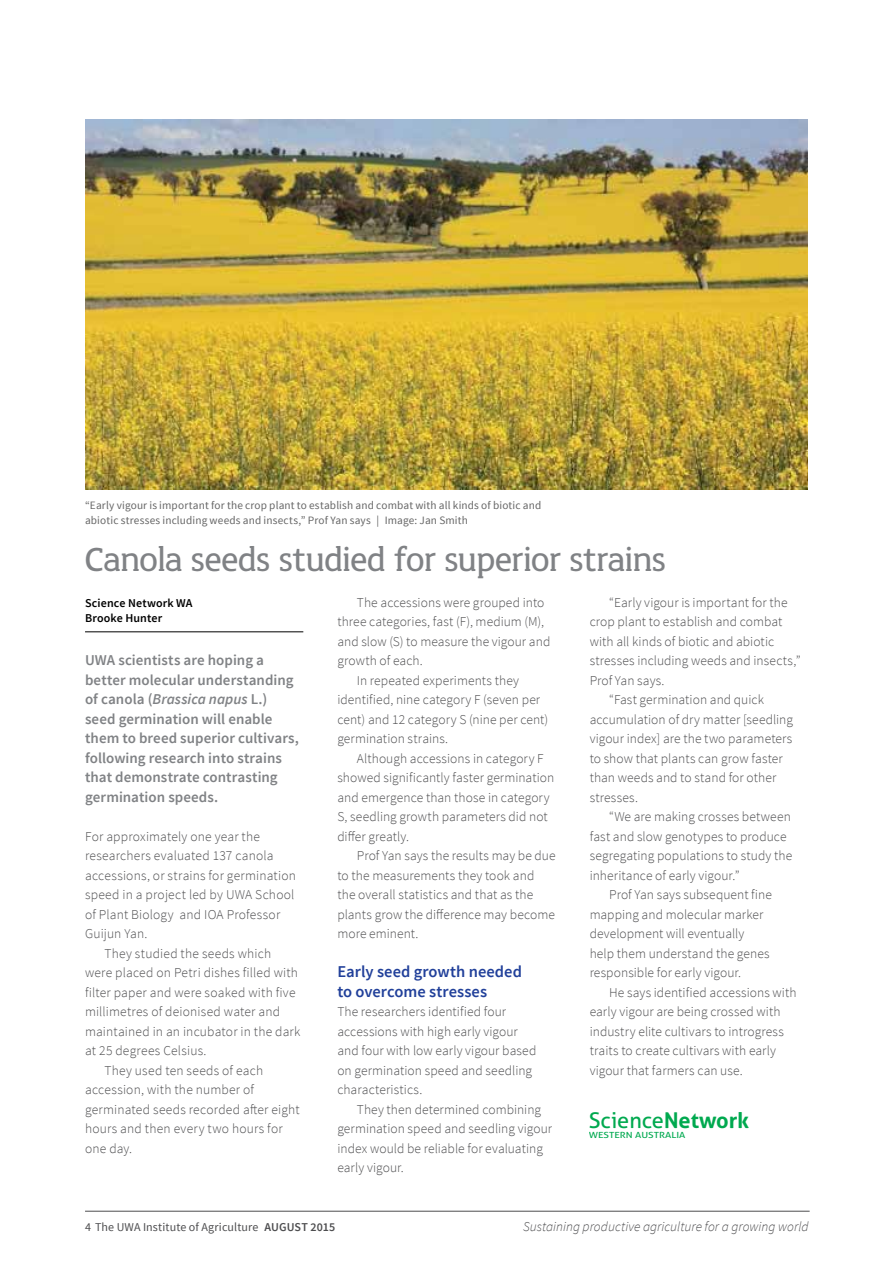
<style>
.page{position:relative;width:893px;height:1263px;background:#fff}
.page>*{position:absolute;margin:0;border:0;box-sizing:border-box;transform-origin:0 0}
.t1{font:36px "UWA";letter-spacing:-.015em;color:#808285}
.t2{font:21.75px "Aller";color:#00a94f}
.t3{font:600 16.5px/19.5px "Source Sans Pro";color:#21409a}
.t4{font:600 15px/19.5px "Source Sans Pro";letter-spacing:.005em;color:#808285}
.t5{font:300 13.5px/19.5px "Source Sans Pro";letter-spacing:.01em;color:#4d4d4f}
.t6{font:italic 300 13.5px "Source Sans Pro";color:#4d4d4f}
.t7{font:12px "Source Sans Pro";letter-spacing:.01em;color:#4d4d4f}
.t8{font:600 12px/14.7px "Source Sans Pro";letter-spacing:.01em;color:#000}
.t9{font:11.25px/14.7px "Source Sans Pro";letter-spacing:.015em;color:#666}
.t10{font:8.4px "Aller";color:#00a94f;scale:1.2 1}
.s1{font-style:italic}
.s2{font-weight:700}
.s3{font-weight:600}
</style>
<div class="page">
<hr style="left:85px;top:631px;width:218px;height:1px;background:#000">
<img style="left:85px;top:119px;width:723px;height:371px">
<hr style="left:85px;top:1211px;width:725px;height:1px;background:#4d4d4f">
<p class="t9" style="left:85px;top:498px;width:458px">“Early vigour is important for the crop plant to establish and combat with all kinds of biotic and abiotic stresses including weeds and insects,” Prof Yan says | Image: Jan Smith</p>
<h1 class="t1" style="left:85px;top:540px;width:582px">Canola seeds studied for superior strains</h1>
<p class="t8" style="left:85px;top:596px;width:109px">Science Network WA<br>Brooke Hunter</p>
<p class="t5" style="left:357px;top:592px;width:189px">The accessions were grouped into</p>
<p class="t5" style="left:337px;top:612px;width:208px">three categories, fast (F), medium (M),</p>
<p class="t5" style="left:337px;top:631px;width:214px">and slow (S) to measure the vigour and</p>
<p class="t5" style="left:337px;top:651px;width:87px">growth of each.</p>
<p class="t5" style="left:357px;top:670px;width:164px">In repeated experiments they</p>
<p class="t5" style="left:337px;top:690px;width:204px">identified, nine category F (seven per</p>
<p class="t5" style="left:337px;top:709px;width:213px">cent) and 12 category S (nine per cent)</p>
<p class="t5" style="left:337px;top:729px;width:112px">germination strains.</p>
<p class="t5" style="left:357px;top:748px;width:188px">Although accessions in category F</p>
<p class="t5" style="left:337px;top:768px;width:219px">showed significantly faster germination</p>
<p class="t5" style="left:337px;top:787px;width:214px">and emergence than those in category</p>
<p class="t5" style="left:337px;top:807px;width:212px">S, seedling growth parameters did not</p>
<p class="t5" style="left:337px;top:826px;width:73px">differ greatly.</p>
<p class="t5" style="left:357px;top:846px;width:200px">Prof Yan says the results may be due</p>
<p class="t5" style="left:337px;top:865px;width:198px">to the measurements they took and</p>
<p class="t5" style="left:337px;top:885px;width:197px">the overall statistics and that as the</p>
<p class="t5" style="left:337px;top:904px;width:219px">plants grow the difference may become</p>
<p class="t5" style="left:337px;top:924px;width:83px">more eminent.</p>
<p class="t3" style="left:337px;top:962px;width:186px">Early seed growth needed to overcome stresses</p>
<p class="t5" style="left:337px;top:1002px;width:201px">The researchers identified four accessions with high early vigour and four with low early vigour based on germination speed and seedling characteristics.</p>
<p class="t5" style="left:337px;top:1099px;width:216px;text-indent:19px">They then determined combining germination speed and seedling vigour index would be reliable for evaluating early vigour.</p>
<p class="t4" style="left:85px;top:651px;width:215px">UWA scientists are hoping a better molecular understanding of canola (<span class="s1">Brassica napus</span> L.) seed germination will enable them to breed superior cultivars, following research into strains that demonstrate contrasting germination speeds.</p>
<p class="t5" style="left:85px;top:826px;width:177px">For approximately one year the</p>
<p class="t5" style="left:85px;top:846px;width:190px">researchers evaluated 137 canola</p>
<p class="t5" style="left:85px;top:865px;width:212px">accessions, or strains for germination</p>
<p class="t5" style="left:85px;top:885px;width:211px">speed in a project led by UWA School</p>
<p class="t5" style="left:85px;top:904px;width:197px">of Plant Biology and IOA Professor</p>
<p class="t5" style="left:85px;top:924px;width:64px">Guijun Yan.</p>
<p class="t5" style="left:105px;top:943px;width:168px">They studied the seeds which</p>
<p class="t5" style="left:85px;top:963px;width:215px">were placed on Petri dishes filled with</p>
<p class="t5" style="left:85px;top:982px;width:212px">filter paper and were soaked with five</p>
<p class="t5" style="left:85px;top:1002px;width:197px">millimetres of deionised water and</p>
<p class="t5" style="left:85px;top:1021px;width:217px">maintained in an incubator in the dark</p>
<p class="t5" style="left:85px;top:1041px;width:123px">at 25 degrees Celsius.</p>
<p class="t5" style="left:105px;top:1060px;width:160px">They used ten seeds of each</p>
<p class="t5" style="left:85px;top:1080px;width:171px">accession, with the number of</p>
<p class="t5" style="left:85px;top:1099px;width:216px">germinated seeds recorded after eight</p>
<p class="t5" style="left:85px;top:1119px;width:199px">hours and then every two hours for</p>
<p class="t5" style="left:85px;top:1138px;width:49px">one day.</p>
<p class="t5" style="left:609px;top:593px;width:180px">“Early vigour is important for the</p>
<p class="t5" style="left:590px;top:612px;width:194px">crop plant to establish and combat</p>
<p class="t5" style="left:590px;top:632px;width:186px">with all kinds of biotic and abiotic</p>
<p class="t5" style="left:590px;top:651px;width:213px">stresses including weeds and insects,”</p>
<p class="t5" style="left:590px;top:671px;width:76px">Prof Yan says.</p>
<p class="t5" style="left:609px;top:690px;width:156px">“Fast germination and quick</p>
<p class="t5" style="left:590px;top:710px;width:205px">accumulation of dry matter [seedling</p>
<p class="t5" style="left:590px;top:729px;width:204px">vigour index] are the two parameters</p>
<p class="t5" style="left:590px;top:749px;width:195px">to show that plants can grow faster</p>
<p class="t5" style="left:590px;top:768px;width:188px">than weeds and to stand for other</p>
<p class="t5" style="left:590px;top:788px;width:50px">stresses.</p>
<p class="t5" style="left:609px;top:807px;width:183px">“We are making crosses between</p>
<p class="t5" style="left:590px;top:827px;width:198px">fast and slow genotypes to produce</p>
<p class="t5" style="left:590px;top:846px;width:204px">segregating populations to study the</p>
<p class="t5" style="left:590px;top:866px;width:151px">inheritance of early vigour.”</p>
<p class="t5" style="left:609px;top:885px;width:164px">Prof Yan says subsequent fine</p>
<p class="t5" style="left:590px;top:905px;width:175px">mapping and molecular marker</p>
<p class="t5" style="left:590px;top:924px;width:156px">development will eventually</p>
<p class="t5" style="left:590px;top:944px;width:181px">help them understand the genes</p>
<p class="t5" style="left:590px;top:963px;width:153px">responsible for early vigour.</p>
<p class="t5" style="left:609px;top:983px;width:189px">He says identified accessions with</p>
<p class="t5" style="left:590px;top:1002px;width:192px">early vigour are being crossed with</p>
<p class="t5" style="left:590px;top:1022px;width:196px">industry elite cultivars to introgress</p>
<p class="t5" style="left:590px;top:1041px;width:188px">traits to create cultivars with early</p>
<p class="t5" style="left:590px;top:1061px;width:155px">vigour that farmers can use.</p>
<h2 class="t2" style="left:589px;top:1107px;width:162px">Science<span class="s2">Network</span></h2>
<p class="t10" style="left:589px;top:1130px;width:82px">WESTERN AUSTRALIA</p>
<p class="t7" style="left:85px;top:1219px;width:252px">4 The UWA Institute of Agriculture <span class="s3">AUGUST 2015</span></p>
<p class="t6" style="left:523px;top:1218px;width:287px">Sustaining productive agriculture for a growing world</p>
</div>
